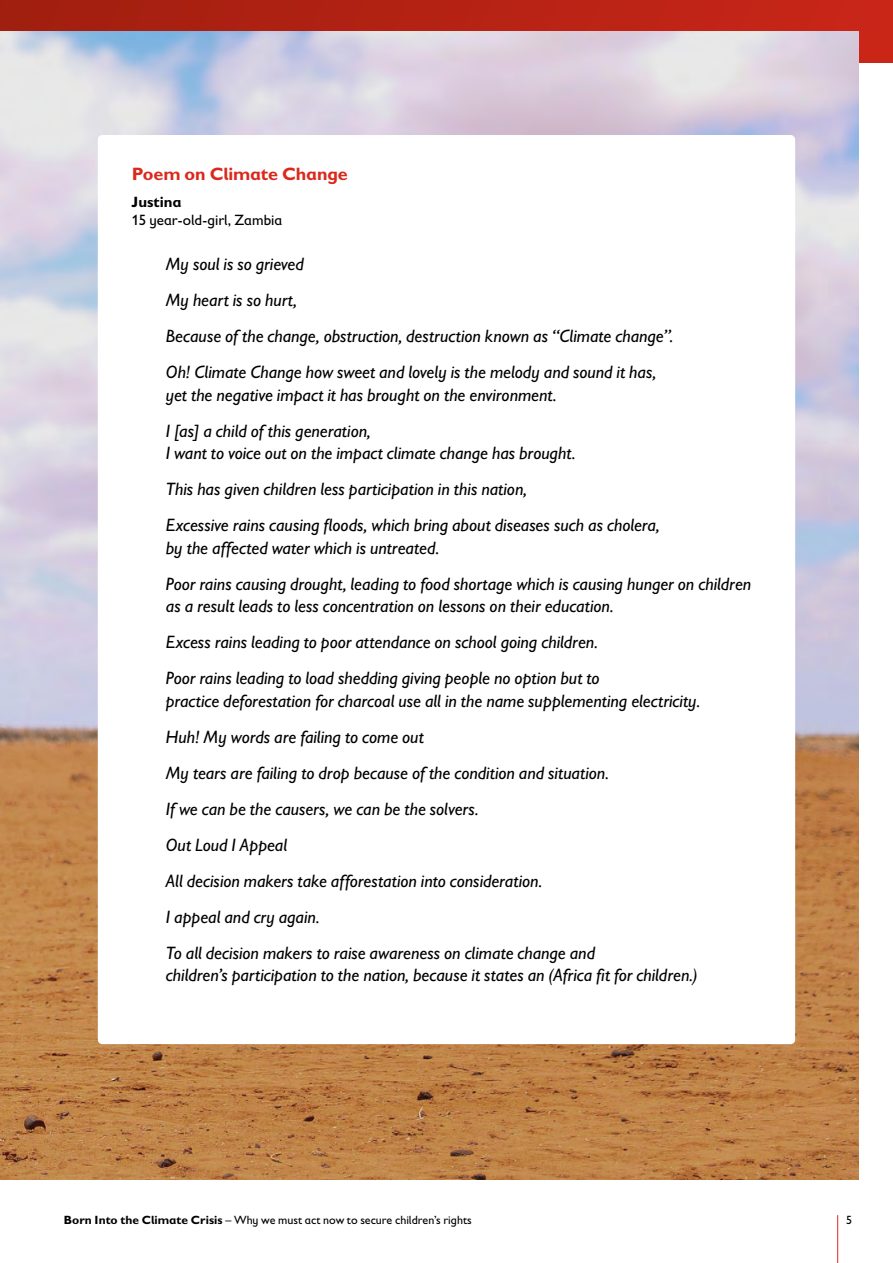
<style>
.page{position:relative;width:893px;height:1263px;background:#fff}
.page>*{position:absolute;margin:0;border:0;box-sizing:border-box;transform-origin:0 0}
.t1{font:italic 18px/36px "Gill Sans Infant Std";color:#000}
.t2{font:700 18px "Gill Sans Infant Std";letter-spacing:-.01em;color:#da291c}
.t3{font:15px "Gill Sans Infant Std";color:#000}
.t4{font:700 15px "Gill Sans Infant Std";letter-spacing:.005em;color:#000}
.t5{font:12px "Gill Sans Infant Std";color:#000}
.s1{font-weight:700}
</style>
<div class="page">
<div style="left:0;top:0;width:893px;height:821px;background:linear-gradient(to right,#a01f0f,#c92618)"></div>
<div style="left:0;top:63px;width:893px;height:792px;background:#fff"></div>
<img style="left:0;top:32px;width:859px;height:1147px">
<hr style="left:837px;top:1215px;width:1px;height:48px;background:#da291c">
<div style="left:98px;top:135px;width:697px;height:909px;background:#fff;border-radius:4px"></div>
<p class="t2" style="left:132px;top:163px;width:218px">Poem on Climate Change</p>
<p class="t4" style="left:132px;top:193px;width:52px">Justina</p>
<p class="t3" style="left:132px;top:211px;width:152px">15 year-old-girl, Zambia</p>
<p class="t1" style="left:166px;top:246px;width:509px">My soul is so grieved<br>My heart is so hurt,<br>Because of the change, obstruction, destruction known as “Climate change”.<br>Oh! Climate Change how sweet and lovely is the melody and sound it has,</p>
<p class="t1" style="left:166px;top:376px;width:392px">yet the negative impact it has brought on the environment.<br>I [as] a child of this generation,</p>
<p class="t1" style="left:166px;top:435px;width:495px">I want to voice out on the impact climate change has brought.<br>This has given children less participation in this nation,<br>Excessive rains causing floods, which bring about diseases such as cholera,</p>
<p class="t1" style="left:166px;top:529px;width:587px">by the affected water which is untreated.<br>Poor rains causing drought, leading to food shortage which is causing hunger on children</p>
<p class="t1" style="left:166px;top:588px;width:449px">as a result leads to less concentration on lessons on their education.<br>Excess rains leading to poor attendance on school going children.<br>Poor rains leading to load shedding giving people no option but to</p>
<p class="t1" style="left:166px;top:682px;width:536px">practice deforestation for charcoal use all in the name supplementing electricity.<br>Huh! My words are failing to come out<br>My tears are failing to drop because of the condition and situation.<br>If we can be the causers, we can be the solvers.<br>Out Loud I Appeal<br>All decision makers take afforestation into consideration.<br>I appeal and cry again.<br>To all decision makers to raise awareness on climate change and</p>
<p class="t1" style="left:166px;top:957px;width:533px">children’s participation to the nation, because it states an (Africa fit for children.)</p>
<p class="t5" style="left:64px;top:1213px;width:410px"><span class="s1">Born Into the Climate Crisis</span> – Why we must act now to secure children’s rights</p>
<p class="t5" style="left:846px;top:1213px;width:7px">5</p>
</div>
